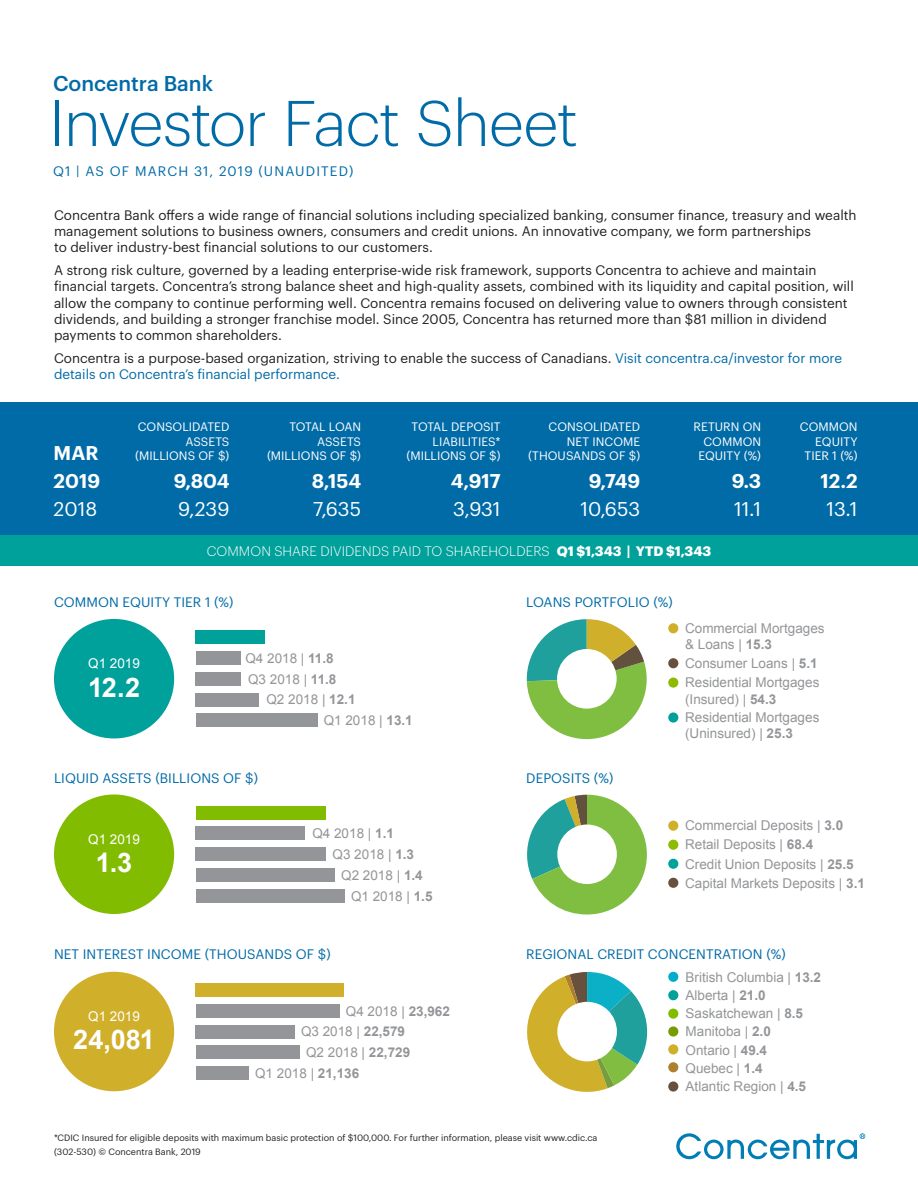
<style>
.page{position:relative;width:918px;height:1188px;background:#fff}
.page>*{position:absolute;margin:0;border:0;box-sizing:border-box;transform-origin:0 0}
.t1{font:300 63px "Graphik";letter-spacing:-.02em;color:#006ba7}
.t2{font:700 27px "Arial";letter-spacing:-.015em;color:#fff}
.t3{font:500 21px "Graphik";color:#006ba7}
.t4{font:600 19.5px "Graphik";color:#fff}
.t5{font:19.5px "Graphik";color:#fff}
.t6{font:13.5px/16.2px "Graphik";color:#231f20}
.t7{font:13.5px/18.3px "Arial";color:#939598}
.t8{font:13.5px "Graphik";letter-spacing:.005em;color:#006ba7}
.t9{font:300 13.5px "Graphik";letter-spacing:.005em;color:#fff}
.t10{font:13.5px "Graphik";letter-spacing:.085em;color:#006ba7}
.t11{font:13.5px "Arial";color:#fff}
.t12{font:12px/14.4px "Graphik";letter-spacing:.005em;color:#fff;text-align:right}
.t13{font:9px/14.2px "Graphik";color:#231f20}
.s1{color:#006ba7}
.s2{font-weight:700}
</style>
<div class="page">
<svg style="left:676px;top:1133px;width:189px;height:26px"></svg>
<div style="left:0;top:402px;width:918px;height:133px;background:#006ba7"></div>
<div style="left:54px;top:619px;width:120px;height:119px;background:#00a09b;border-radius:50%"></div>
<div style="left:196px;top:630px;width:69px;height:14px;background:#00a09b"></div>
<div style="left:196px;top:651px;width:44px;height:14px;background:#939598"></div>
<div style="left:196px;top:672px;width:45px;height:13px;background:#939598"></div>
<div style="left:196px;top:693px;width:63px;height:13px;background:#939598"></div>
<div style="left:196px;top:714px;width:122px;height:13px;background:#939598"></div>
<div style="left:54px;top:794px;width:120px;height:120px;background:#82bc00;border-radius:50%"></div>
<div style="left:196px;top:806px;width:130px;height:13px;background:#82bc00"></div>
<div style="left:196px;top:827px;width:109px;height:13px;background:#939598"></div>
<div style="left:196px;top:848px;width:130px;height:13px;background:#939598"></div>
<div style="left:196px;top:868px;width:138px;height:14px;background:#939598"></div>
<div style="left:196px;top:889px;width:149px;height:14px;background:#939598"></div>
<div style="left:54px;top:972px;width:120px;height:119px;background:#d0af2a;border-radius:50%"></div>
<div style="left:196px;top:983px;width:148px;height:14px;background:#d0af2a"></div>
<div style="left:196px;top:1004px;width:144px;height:13px;background:#939598"></div>
<div style="left:196px;top:1025px;width:99px;height:13px;background:#939598"></div>
<div style="left:196px;top:1046px;width:104px;height:13px;background:#939598"></div>
<div style="left:196px;top:1067px;width:52px;height:13px;background:#939598"></div>
<svg style="left:526px;top:619px;width:121px;height:121px"></svg>
<div style="left:557px;top:649px;width:60px;height:60px;background:#fff;border-radius:50%"></div>
<div style="left:668px;top:623px;width:10px;height:10px;background:#d0af2a;border-radius:50%"></div>
<div style="left:668px;top:658px;width:10px;height:10px;background:#67503d;border-radius:50%"></div>
<div style="left:668px;top:678px;width:10px;height:10px;background:#8dbb00;border-radius:50%"></div>
<div style="left:668px;top:712px;width:10px;height:11px;background:#00a09b;border-radius:50%"></div>
<svg style="left:527px;top:795px;width:120px;height:120px"></svg>
<div style="left:557px;top:825px;width:60px;height:59px;background:#fff;border-radius:50%"></div>
<div style="left:668px;top:821px;width:10px;height:10px;background:#d0af2a;border-radius:50%"></div>
<div style="left:668px;top:840px;width:10px;height:10px;background:#8dbb00;border-radius:50%"></div>
<div style="left:668px;top:859px;width:10px;height:10px;background:#00a09b;border-radius:50%"></div>
<div style="left:668px;top:878px;width:10px;height:10px;background:#67503d;border-radius:50%"></div>
<div style="left:0;top:535px;width:918px;height:31px;background:#00a09b"></div>
<svg style="left:527px;top:972px;width:121px;height:120px"></svg>
<div style="left:557px;top:1002px;width:60px;height:59px;background:#fff;border-radius:50%"></div>
<div style="left:668px;top:972px;width:10px;height:10px;background:#00afc7;border-radius:50%"></div>
<div style="left:668px;top:1026px;width:10px;height:11px;background:#789c00;border-radius:50%"></div>
<div style="left:668px;top:990px;width:10px;height:10px;background:#00a09b;border-radius:50%"></div>
<div style="left:668px;top:1044px;width:10px;height:10px;background:#d0af2a;border-radius:50%"></div>
<div style="left:668px;top:1009px;width:10px;height:10px;background:#82bc00;border-radius:50%"></div>
<div style="left:668px;top:1062px;width:10px;height:10px;background:#ae7f2c;border-radius:50%"></div>
<div style="left:668px;top:1081px;width:10px;height:11px;background:#67503d;border-radius:50%"></div>
<h3 class="t3" style="left:53px;top:68px;width:162px">Concentra Bank</h3>
<h1 class="t1" style="left:50px;top:77px;width:530px">Investor Fact Sheet</h1>
<p class="t10" style="left:53px;top:161px;width:302px">Q1 | AS OF MARCH 31, 2019 (UNAUDITED)</p>
<p class="t6" style="left:54px;top:206px;width:804px">Concentra Bank offers a wide range of financial solutions including specialized banking, consumer finance, treasury and wealth management solutions to business owners, consumers and credit unions. An innovative company, we form partnerships<br>to deliver industry-best financial solutions to our customers.</p>
<p class="t6" style="left:54px;top:261px;width:801px">A strong risk culture, governed by a leading enterprise-wide risk framework, supports Concentra to achieve and maintain financial targets. Concentra’s strong balance sheet and high-quality assets, combined with its liquidity and capital position, will allow the company to continue performing well. Concentra remains focused on delivering value to owners through consistent dividends, and building a stronger franchise model. Since 2005, Concentra has returned more than $81 million in dividend payments to common shareholders.</p>
<p class="t6" style="left:54px;top:349px;width:790px">Concentra is a purpose-based organization, striving to enable the success of Canadians. <span class="s1">Visit concentra.ca/investor for more details on Concentra’s financial performance.</span></p>
<h3 class="t4" style="left:54px;top:438px;width:47px">MAR</h3>
<p class="t12" style="left:135px;top:419px;width:96px">CONSOLIDATED<br>ASSETS (MILLIONS OF $)</p>
<p class="t12" style="left:267px;top:419px;width:96px">TOTAL LOAN<br>ASSETS (MILLIONS OF $)</p>
<p class="t12" style="left:407px;top:419px;width:96px">TOTAL DEPOSIT<br>LIABILITIES* (MILLIONS OF $)</p>
<p class="t12" style="left:528px;top:419px;width:113px">CONSOLIDATED<br>NET INCOME (THOUSANDS OF $)</p>
<p class="t12" style="left:694px;top:419px;width:69px">RETURN ON<br>COMMON<br>EQUITY (%)</p>
<p class="t12" style="left:800px;top:419px;width:59px">COMMON<br>EQUITY<br>TIER 1 (%)</p>
<h3 class="t4" style="left:54px;top:466px;width:48px">2019</h3>
<h3 class="t4" style="left:174px;top:466px;width:57px">9,804</h3>
<h3 class="t4" style="left:312px;top:466px;width:51px">8,154</h3>
<h3 class="t4" style="left:451px;top:466px;width:51px">4,917</h3>
<h3 class="t4" style="left:589px;top:466px;width:53px">9,749</h3>
<h3 class="t4" style="left:732px;top:466px;width:31px">9.3</h3>
<h3 class="t4" style="left:821px;top:466px;width:39px">12.2</h3>
<h3 class="t5" style="left:54px;top:494px;width:45px">2018</h3>
<h3 class="t5" style="left:178px;top:494px;width:53px">9,239</h3>
<h3 class="t5" style="left:313px;top:494px;width:50px">7,635</h3>
<h3 class="t5" style="left:453px;top:494px;width:49px">3,931</h3>
<h3 class="t5" style="left:580px;top:494px;width:61px">10,653</h3>
<h3 class="t5" style="left:734px;top:494px;width:29px">11.1</h3>
<h3 class="t5" style="left:826px;top:494px;width:33px">13.1</h3>
<p class="t9" style="left:207px;top:541px;width:506px">COMMON SHARE DIVIDENDS PAID TO SHAREHOLDERS <span class="s2">Q1 $1,343 | YTD $1,343</span></p>
<p class="t8" style="left:54px;top:592px;width:181px">COMMON EQUITY TIER 1 (%)</p>
<p class="t8" style="left:526px;top:592px;width:148px">LOANS PORTFOLIO (%)</p>
<p class="t11" style="left:88px;top:655px;width:53px">Q1 2019</p>
<h2 class="t2" style="left:88px;top:669px;width:53px">12.2</h2>
<p class="t7" style="left:245px;top:649px;width:90px">Q4 2018 | <span class="s2">11.8</span></p>
<p class="t7" style="left:248px;top:670px;width:90px">Q3 2018 | <span class="s2">11.8</span></p>
<p class="t7" style="left:266px;top:691px;width:91px">Q2 2018 | <span class="s2">12.1</span></p>
<p class="t7" style="left:324px;top:712px;width:91px">Q1 2018 | <span class="s2">13.1</span></p>
<p class="t8" style="left:54px;top:768px;width:206px">LIQUID ASSETS (BILLIONS OF $)</p>
<p class="t8" style="left:526px;top:768px;width:89px">DEPOSITS (%)</p>
<p class="t7" style="left:685px;top:620px;width:141px;line-height:16.2px">Commercial Mortgages &amp; Loans | <span class="s2">15.3</span></p>
<p class="t7" style="left:685px;top:654px;width:136px;line-height:19.4px">Consumer Loans | <span class="s2">5.1<br></span>Residential Mortgages</p>
<p class="t7" style="left:685px;top:690px;width:136px;line-height:18.8px">(Insured) | <span class="s2">54.3<br></span>Residential Mortgages</p>
<p class="t7" style="left:685px;top:725px;width:109px">(Uninsured) | <span class="s2">25.3</span></p>
<p class="t11" style="left:88px;top:830px;width:53px">Q1 2019</p>
<h2 class="t2" style="left:96px;top:845px;width:38px">1.3</h2>
<p class="t7" style="left:312px;top:825px;width:83px">Q4 2018 | <span class="s2">1.1</span></p>
<p class="t7" style="left:333px;top:845px;width:83px">Q3 2018 | <span class="s2">1.3</span></p>
<p class="t7" style="left:341px;top:866px;width:83px">Q2 2018 | <span class="s2">1.4</span></p>
<p class="t7" style="left:351px;top:887px;width:83px">Q1 2018 | <span class="s2">1.5</span></p>
<p class="t7" style="left:685px;top:816px;width:181px;line-height:19px">Commercial Deposits | <span class="s2">3.0<br></span>Retail Deposits | <span class="s2">68.4<br></span>Credit Union Deposits | <span class="s2">25.5<br></span>Capital Markets Deposits | <span class="s2">3.1</span></p>
<p class="t8" style="left:54px;top:944px;width:278px">NET INTEREST INCOME (THOUSANDS OF $)</p>
<p class="t11" style="left:88px;top:1008px;width:53px">Q1 2019</p>
<h2 class="t2" style="left:73px;top:1022px;width:83px">24,081</h2>
<p class="t7" style="left:346px;top:1002px;width:106px">Q4 2018 | <span class="s2">23,962</span></p>
<p class="t7" style="left:301px;top:1023px;width:106px">Q3 2018 | <span class="s2">22,579</span></p>
<p class="t7" style="left:306px;top:1044px;width:106px">Q2 2018 | <span class="s2">22,729</span></p>
<p class="t7" style="left:255px;top:1064px;width:106px">Q1 2018 | <span class="s2">21,136</span></p>
<p class="t8" style="left:526px;top:944px;width:261px">REGIONAL CREDIT CONCENTRATION (%)</p>
<p class="t7" style="left:686px;top:968px;width:137px">British Columbia | <span class="s2">13.2<br></span>Alberta | <span class="s2">21.0<br></span>Saskatchewan | <span class="s2">8.5<br></span>Manitoba | <span class="s2">2.0<br></span>Ontario | <span class="s2">49.4<br></span>Quebec | <span class="s2">1.4<br></span>Atlantic Region | <span class="s2">4.5</span></p>
<p class="t13" style="left:54px;top:1130px;width:545px">*CDIC Insured for eligible deposits with maximum basic protection of $100,000. For further information, please visit www.cdic.ca (302-530) © Concentra Bank, 2019</p>
</div>
